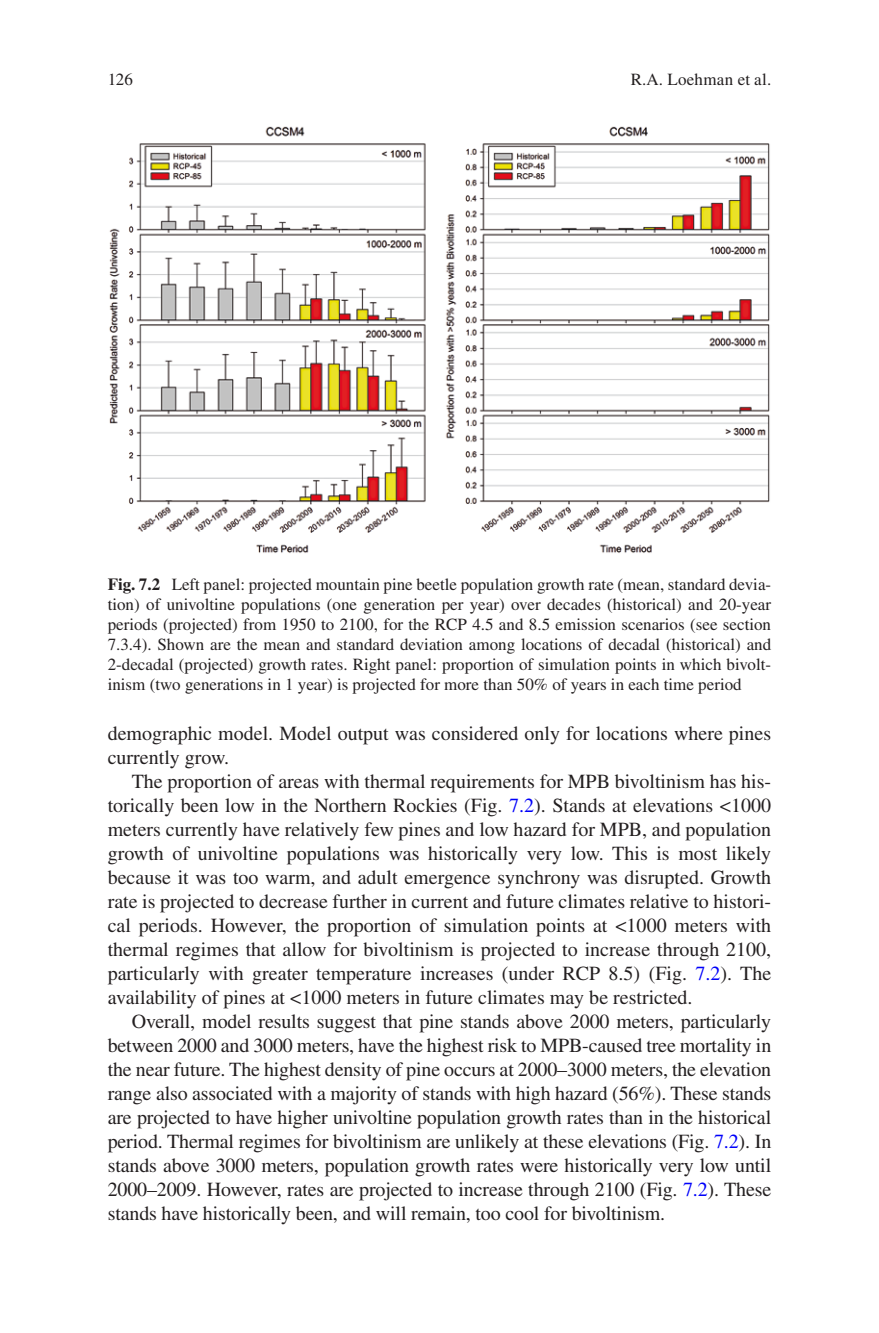
<style>
.page{position:relative;width:879px;height:1333px;background:#fff}
.page>*{position:absolute;margin:0;border:0;box-sizing:border-box;transform-origin:0 0}
.t1{font:20px/24px "Vdcrmb Vhpscw Times LT Std";color:#231f20;text-align:justify}
.t2{font:17px/20px "Vdcrmb Vhpscw Times LT Std";color:#231f20;text-align:justify}
.t3{font:17px "Dmvfws Wstsjf Times LT Std";letter-spacing:.02em;color:#231f20}
.s1{font-family:"Djmtvn Qwwmrv Times LT Std";font-weight:700}
.s2{color:#0000fa}
</style>
<div class="page">
<img style="left:109px;top:126px;width:661px;height:427px">
<p class="t2" style="left:108px;top:69px;width:27px">126</p>
<p class="t3" style="left:631px;top:70px;width:142px">R.A. Loehman et al.</p>
<p class="t2" style="left:108px;top:574px;width:665px"><span class="s1">Fig. 7.2</span> Left panel: projected mountain pine beetle population growth rate (mean, standard devia&shy;tion) of univoltine populations (one generation per year) over decades (historical) and 20-year periods (projected) from 1950 to 2100, for the RCP 4.5 and 8.5 emission scenarios (see section 7.3.4). Shown are the mean and standard deviation among locations of decadal (historical) and 2-decadal (projected) growth rates. Right panel: proportion of simulation points in which bivolt&shy;inism (two generations in 1 year) is projected for more than 50% of years in each time period</p>
<p class="t1" style="left:108px;top:721px;width:665px">demographic model. Model output was considered only for locations where pines currently grow.</p>
<p class="t1" style="left:108px;top:769px;width:665px;text-indent:24px">The proportion of areas with thermal requirements for MPB bivoltinism has his&shy;torically been low in the Northern Rockies (Fig. <span class="s2">7.2</span>). Stands at elevations &lt;1000 meters currently have relatively few pines and low hazard for MPB, and population growth of univoltine populations was historically very low. This is most likely because it was too warm, and adult emergence synchrony was disrupted. Growth rate is projected to decrease further in current and future climates relative to histori&shy;cal periods. However, the proportion of simulation points at &lt;1000 meters with thermal regimes that allow for bivoltinism is projected to increase through 2100, particularly with greater temperature increases (under RCP 8.5) (Fig. <span class="s2">7.2</span>). The availability of pines at &lt;1000 meters in future climates may be restricted.</p>
<p class="t1" style="left:108px;top:1009px;width:665px;text-indent:24px">Overall, model results suggest that pine stands above 2000 meters, particularly between 2000 and 3000 meters, have the highest risk to MPB-caused tree mortality in the near future. The highest density of pine occurs at 2000–3000 meters, the elevation range also associated with a majority of stands with high hazard (56%). These stands are projected to have higher univoltine population growth rates than in the historical period. Thermal regimes for bivoltinism are unlikely at these elevations (Fig. <span class="s2">7.2</span>). In stands above 3000 meters, population growth rates were historically very low until 2000–2009. However, rates are projected to increase through 2100 (Fig. <span class="s2">7.2</span>). These stands have historically been, and will remain, too cool for bivoltinism.</p>
</div>
